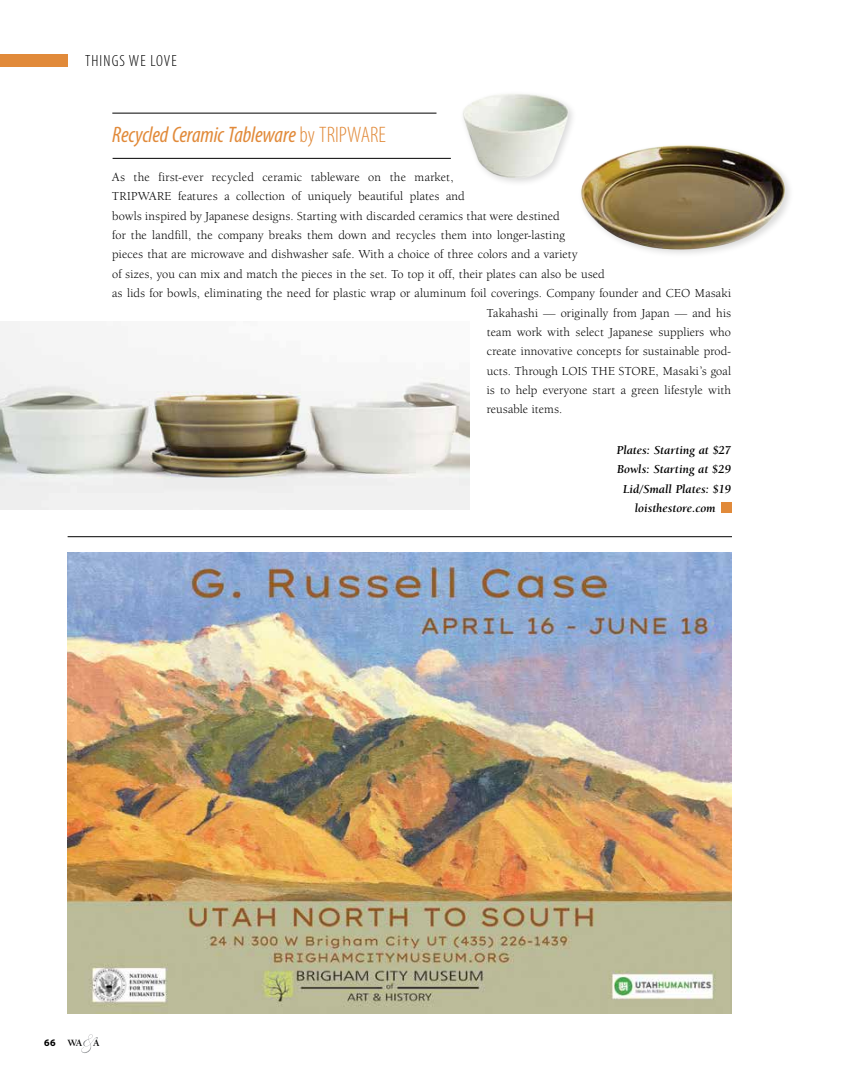
<style>
.page{position:relative;width:855px;height:1080px;background:#fff}
.page>*{position:absolute;margin:0;border:0;box-sizing:border-box;transform-origin:0 0}
.t1{font:italic condensed 22.5px "Myriad Pro";letter-spacing:-.01em;color:#e18a3a}
.t2{font:300 condensed 16.25px "Myriad Pro";letter-spacing:.07em;color:#000}
.t3{font:12.5px "Berkeley Oldstyle IT Cby BT";letter-spacing:.02em;color:#000}
.t4{font:italic 700 12.5px/19.4px "Berkeley Oldstyle IT Cby BT";letter-spacing:.01em;color:#000;text-align:center}
.t5{font:700 9.88px "Berkeley Oldstyle IT Cby BT";color:#000}
.s1{font-weight:300;font-style:normal}
.s2{font-family:"Myriad Pro";font-size:10px}
</style>
<div class="page">
<img style="left:0;top:321px;width:470px;height:188px">
<svg style="left:81px;top:1034px;width:17px;height:19px"></svg>
<div style="left:722px;top:502px;width:10px;height:11px;background:#e18a3a"></div>
<hr style="left:112px;top:113px;width:324px;height:1px;background:#000">
<hr style="left:113px;top:158px;width:338px;height:1px;background:#000">
<div style="left:0;top:54px;width:67px;height:13px;background:#e18a3a"></div>
<hr style="left:68px;top:536px;width:664px;height:1px;background:#000">
<img style="left:68px;top:552px;width:664px;height:461px">
<img style="left:581px;top:145px;width:209px;height:109px">
<img style="left:445px;top:94px;width:145px;height:90px">
<h2 class="t2" style="left:85px;top:52px;width:93px">THINGS WE LOVE</h2>
<h1 class="t1" style="left:112px;top:121px;width:275px">Recycled Ceramic Tableware <span class="s1">by TRIPWARE</span></h1>
<p class="t3" style="left:112px;top:170px;width:343px">As the first-ever recycled ceramic tableware on the market,</p>
<p class="t3" style="left:112px;top:189px;width:354px">TRIPWARE features a collection of uniquely beautiful plates and</p>
<p class="t3" style="left:112px;top:208px;width:449px">bowls inspired by Japanese designs. Starting with discarded ceramics that were destined</p>
<p class="t3" style="left:112px;top:228px;width:454px">for the landfill, the company breaks them down and recycles them into longer-lasting</p>
<p class="t3" style="left:112px;top:247px;width:467px">pieces that are microwave and dishwasher safe. With a choice of three colors and a variety</p>
<p class="t3" style="left:112px;top:266px;width:494px">of sizes, you can mix and match the pieces in the set. To top it off, their plates can also be used</p>
<p class="t3" style="left:112px;top:286px;width:620px">as lids for bowls, eliminating the need for plastic wrap or aluminum foil coverings. Company founder and CEO Masaki</p>
<p class="t3" style="left:487px;top:305px;width:246px">Takahashi — originally from Japan — and his</p>
<p class="t3" style="left:487px;top:325px;width:246px">team work with select Japanese suppliers who</p>
<p class="t3" style="left:487px;top:344px;width:246px">create innovative concepts for sustainable prod-</p>
<p class="t3" style="left:487px;top:363px;width:246px">ucts. Through LOIS THE STORE, Masaki’s goal</p>
<p class="t3" style="left:487px;top:383px;width:246px">is to help everyone start a green lifestyle with</p>
<p class="t3" style="left:487px;top:402px;width:77px">reusable items.</p>
<p class="t4" style="left:617px;top:440px;width:116px">Plates: Starting at $27<br>Bowls: Starting at $29<br>Lid/Small Plates: $19 loisthestore.com</p>
<p class="t5" style="left:44px;top:1037px;width:57px"><span class="s2">66</span> WA A</p>
</div>
